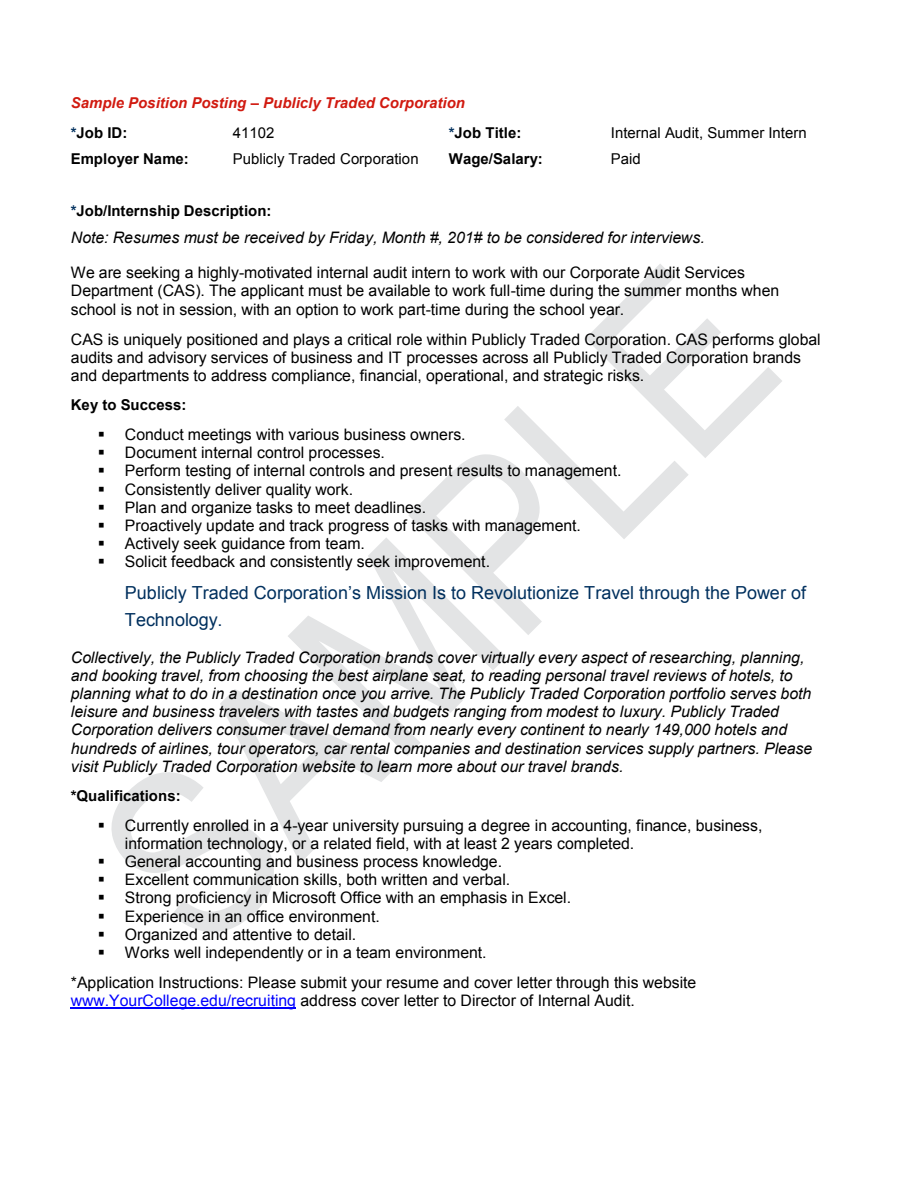
<style>
.page{position:relative;width:918px;height:1188px;background:#fff}
.page>*{position:absolute;margin:0;border:0;box-sizing:border-box;transform-origin:0 0}
.t1{font:18px/26.8px "Arial";color:#00305e}
.t2{font:15.9px/18.1px "Arial";color:#000}
.t3{font:italic 15.9px/18.1px "Arial";color:#000}
.t4{font:700 15px "Arial";color:#000}
.t5{font:15px "Arial";color:#000}
.t6{font:italic 700 15px/30.5px "Arial";color:#d11a10}
.s1{font-style:inherit}
.s2{font-style:normal;color:#00305e}
.s3{font-style:normal;color:#000}
.s4{color:#00305e}
.s5{color:#00f}
</style>
<div class="page">
<svg style="left:111px;top:689px;width:286px;height:243px"></svg>
<svg style="left:288px;top:538px;width:218px;height:218px"></svg>
<svg style="left:408px;top:264px;width:374px;height:371px"></svg>
<hr style="left:71px;top:1008px;width:225px;height:1px;background:#00f">
<p class="t6" style="left:71px;top:88px;width:396px">Sample Position Posting <span class="s1">–</span> Publicly Traded Corporation <span class="s2">*</span><span class="s3">Job ID:</span></p>
<p class="t5" style="left:233px;top:123px;width:43px">41102</p>
<p class="t4" style="left:449px;top:123px;width:74px"><span class="s4">*</span>Job Title:</p>
<p class="t5" style="left:611px;top:123px;width:197px">Internal Audit, Summer Intern</p>
<p class="t4" style="left:71px;top:149px;width:120px">Employer Name:</p>
<p class="t5" style="left:233px;top:149px;width:187px">Publicly Traded Corporation</p>
<p class="t4" style="left:449px;top:149px;width:95px">Wage/Salary:</p>
<p class="t5" style="left:611px;top:149px;width:31px">Paid</p>
<p class="t4" style="left:71px;top:201px;width:202px"><span class="s4">*</span>Job/Internship Description:</p>
<p class="t3" style="left:71px;top:228px;width:635px">Note: Resumes must be received by Friday, Month #, 201# to be considered for interviews.</p>
<p class="t2" style="left:71px;top:264px;width:710px">We are seeking a highly-motivated internal audit intern to work with our Corporate Audit Services<br>Department (CAS). The applicant must be available to work full-time during the summer months when school is not in session, with an option to work part-time during the school year.</p>
<p class="t2" style="left:71px;top:330px;width:751px">CAS is uniquely positioned and plays a critical role within Publicly Traded Corporation. CAS performs global audits and advisory services of business and IT processes across all Publicly Traded Corporation brands and departments to address compliance, financial, operational, and strategic risks.</p>
<p class="t4" style="left:71px;top:395px;width:117px">Key to Success:</p>
<p class="t2" style="left:98px;top:426px;width:369px">▪ Conduct meetings with various business owners.</p>
<p class="t2" style="left:98px;top:444px;width:289px">▪ Document internal control processes.</p>
<p class="t2" style="left:98px;top:462px;width:525px">▪ Perform testing of internal controls and present results to management.</p>
<p class="t2" style="left:98px;top:480px;width:257px">▪ Consistently deliver quality work.</p>
<p class="t2" style="left:98px;top:498px;width:330px">▪ Plan and organize tasks to meet deadlines.</p>
<p class="t2" style="left:98px;top:516px;width:485px">▪ Proactively update and track progress of tasks with management.</p>
<p class="t2" style="left:98px;top:534px;width:269px">▪ Actively seek guidance from team.</p>
<p class="t2" style="left:98px;top:553px;width:394px">▪ Solicit feedback and consistently seek improvement.</p>
<p class="t1" style="left:125px;top:580px;width:683px"><span class="s1">Publicly Traded Corporation’s</span> Mission Is to Revolutionize Travel through the Power of<br>Technology.</p>
<p class="t3" style="left:71px;top:648px;width:743px">Collectively, the Publicly Traded Corporation brands cover virtually every aspect of researching, planning, and booking travel, from choosing the best airplane seat, to reading personal travel reviews of hotels, to planning what to do in a destination once you arrive. The Publicly Traded Corporation portfolio serves both leisure and business travelers with tastes and budgets ranging from modest to luxury. Publicly Traded Corporation delivers consumer travel demand from nearly every continent to nearly 149,000 hotels and hundreds of airlines, tour operators, car rental companies and destination services supply partners. Please visit Publicly Traded Corporation website to learn more about our travel brands.</p>
<p class="t4" style="left:71px;top:786px;width:111px">*Qualifications:</p>
<p class="t2" style="left:125px;top:817px;width:639px;text-indent:-27px">▪ Currently enrolled in a 4-year university pursuing a degree in accounting, finance, business, information technology, or a related field, with at least 2 years completed.</p>
<p class="t2" style="left:98px;top:853px;width:406px">▪ General accounting and business process knowledge.</p>
<p class="t2" style="left:98px;top:871px;width:414px">▪ Excellent communication skills, both written and verbal.</p>
<p class="t2" style="left:98px;top:889px;width:475px">▪ Strong proficiency in Microsoft Office with an emphasis in Excel.</p>
<p class="t2" style="left:98px;top:907px;width:283px">▪ Experience in an office environment.</p>
<p class="t2" style="left:98px;top:925px;width:260px">▪ Organized and attentive to detail.</p>
<p class="t2" style="left:71px;top:937px;width:627px;line-height:30.3px;text-indent:27px">▪ Works well independently or in a team environment.<br>*Application Instructions: Please submit your resume and cover letter through this website</p>
<p class="t2" style="left:71px;top:992px;width:566px"><span class="s5">www.YourCollege.edu/recruiting</span> address cover letter to Director of Internal Audit.</p>
</div>
